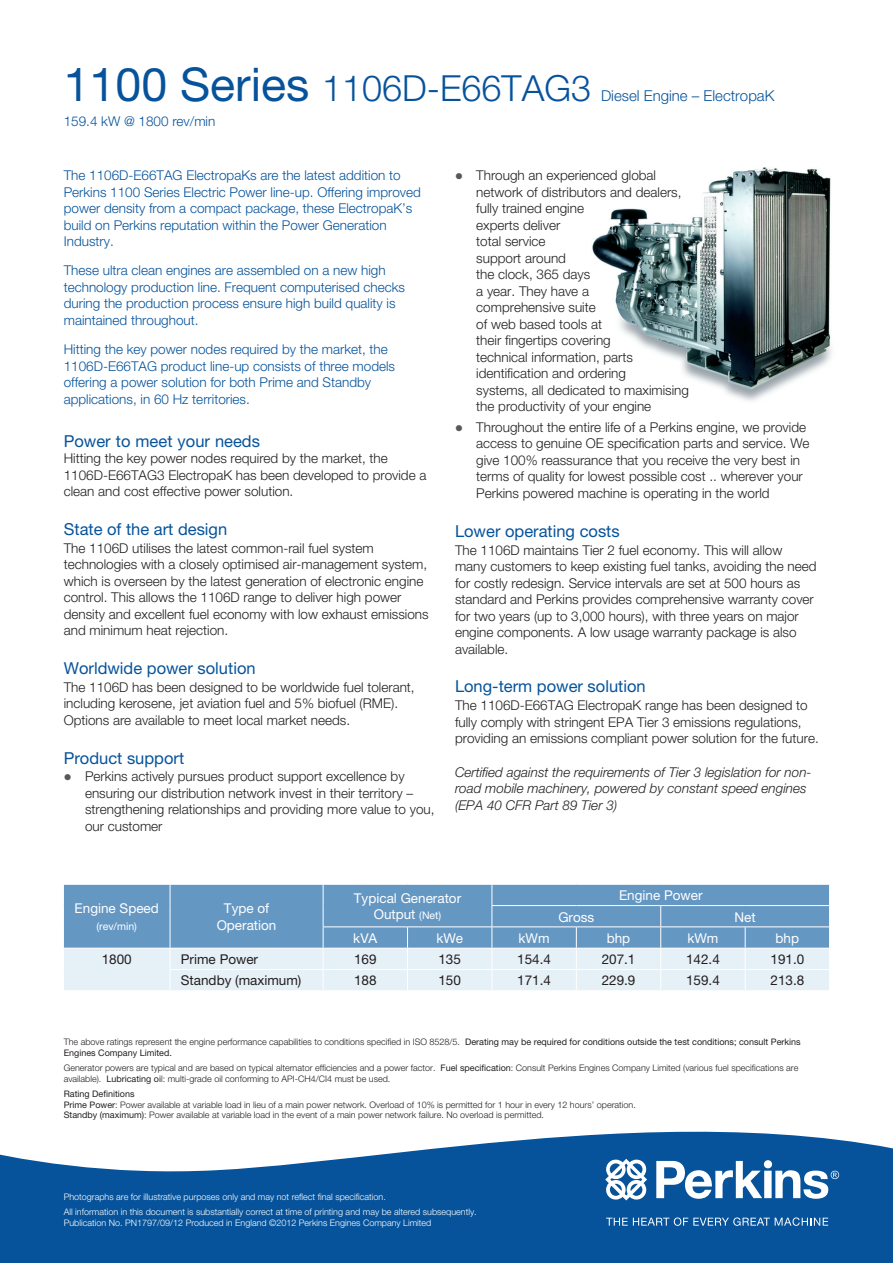
<style>
.page{position:relative;width:893px;height:1263px;background:#fff}
.page>*{position:absolute;margin:0;border:0;box-sizing:border-box;transform-origin:0 0}
.t1{font:300 36px "Helvetica Neue";color:#06539b}
.t2{font:16.5px "Helvetica Neue";color:#06539b}
.t3{font:300 15px "Helvetica Neue";color:#06539b}
.t4{font:300 13.5px/16.5px "Helvetica Neue";color:#231f20}
.t5{font:300 13.5px/16.5px "Helvetica Neue";color:#06539b}
.t6{font:italic 300 13.5px/16.5px "Helvetica Neue";color:#231f20}
.t7{font:13.5px/16.5px "Helvetica Neue";color:#fff;text-align:center}
.t8{font:13.5px "Helvetica Neue";color:#231f20}
.t9{font:10.5px "Helvetica Neue";color:#fff}
.t10{font:300 9px/10.8px "Helvetica Neue";color:#231f20}
.t11{font:300 9px/15px "Helvetica Neue";color:#fff}
.t12{font:9px/10.8px "Helvetica Neue";color:#231f20}
.s1{font-weight:400;font-size:46.5px}
.s2{color:#57585a}
.s3{font-size:10.5px}
.s4{font-weight:300}
.s5{font-weight:400}
</style>
<div class="page">
<svg style="left:0;top:1131px;width:893px;height:132px;fill:#06539b"></svg>
<svg style="left:606px;top:1217px;width:222px;height:9px;background:#4780b5"></svg>
<svg style="left:605px;top:1159px;width:42px;height:41px"></svg>
<svg style="left:656px;top:1160px;width:183px;height:39px"></svg>
<img style="left:592px;top:167px;width:240px;height:234px">
<svg style="left:63px;top:885px;width:767px;height:105px;background:#9bbcd9"></svg>
<h1 class="t1" style="left:64px;top:66px;width:529px"><span class="s1">1100 Series</span> 1106D-E66TAG3</h1>
<p class="t5" style="left:64px;top:112px;width:153px">159.4 kW @ 1800 rev/min</p>
<p class="t3" style="left:601px;top:86px;width:175px">Diesel Engine – ElectropaK</p>
<p class="t5" style="left:64px;top:167px;width:359px">The 1106D-E66TAG ElectropaKs are the latest addition to Perkins 1100 Series Electric Power line-up. Offering improved power density from a compact package, these ElectropaK’s build on Perkins reputation within the Power Generation Industry.</p>
<p class="t5" style="left:64px;top:262px;width:343px">These ultra clean engines are assembled on a new high technology production line. Frequent computerised checks during the production process ensure high build quality is maintained throughout.</p>
<p class="t5" style="left:64px;top:341px;width:333px">Hitting the key power nodes required by the market, the 1106D-E66TAG product line-up consists of three models offering a power solution for both Prime and Standby applications, in 60 Hz territories.</p>
<p class="t2" style="left:64px;top:431px;width:198px">Power to meet your needs</p>
<p class="t4" style="left:64px;top:450px;width:364px">Hitting the key power nodes required by the market, the<br>1106D-E66TAG3 ElectropaK has been developed to provide a clean and cost effective power solution.</p>
<p class="t2" style="left:64px;top:520px;width:165px">State of the art design</p>
<p class="t4" style="left:64px;top:540px;width:366px">The 1106D utilises the latest common-rail fuel system technologies with a closely optimised air-management system, which is overseen by the latest generation of electronic engine control. This allows the 1106D range to deliver high power density and excellent fuel economy with low exhaust emissions and minimum heat rejection.</p>
<p class="t2" style="left:64px;top:659px;width:193px">Worldwide power solution</p>
<p class="t4" style="left:64px;top:679px;width:352px">The 1106D has been designed to be worldwide fuel tolerant, including kerosene, jet aviation fuel and 5% biofuel (RME).<br>Options are available to meet local market needs.</p>
<p class="t2" style="left:64px;top:748px;width:122px">Product support</p>
<p class="t4" style="left:85px;top:768px;width:351px;text-indent:-21px"><span class="s2">●</span> Perkins actively pursues product support excellence by ensuring our distribution network invest in their territory – strengthening relationships and providing more value to you, our customer</p>
<p class="t4" style="left:476px;top:167px;width:214px;text-indent:-21px"><span class="s2">●</span> Through an experienced global network of distributors and dealers, fully trained engine<br>experts deliver<br>total service<br>support around<br>the clock, 365 days<br>a year. They have a<br>comprehensive suite<br>of web based tools at<br>their fingertips covering<br>technical information, parts identification and ordering<br>systems, all dedicated to maximising the productivity of your engine</p>
<p class="t4" style="left:476px;top:419px;width:335px;text-indent:-21px"><span class="s2">●</span> Throughout the entire life of a Perkins engine, we provide access to genuine OE specification parts and service. We give 100% reassurance that you receive the very best in terms of quality for lowest possible cost .. wherever your Perkins powered machine is operating in the world</p>
<p class="t2" style="left:455px;top:521px;width:166px">Lower operating costs</p>
<p class="t4" style="left:455px;top:541px;width:363px">The 1106D maintains Tier 2 fuel economy. This will allow many customers to keep existing fuel tanks, avoiding the need for costly redesign. Service intervals are set at 500 hours as standard and Perkins provides comprehensive warranty cover for two years (up to 3,000 hours), with three years on major engine components. A low usage warranty package is also available.</p>
<p class="t2" style="left:455px;top:677px;width:192px">Long-term power solution</p>
<p class="t4" style="left:455px;top:697px;width:365px">The 1106D-E66TAG ElectropaK range has been designed to fully comply with stringent EPA Tier 3 emissions regulations, providing an emissions compliant power solution for the future.</p>
<p class="t6" style="left:455px;top:763px;width:358px">Certified against the requirements of Tier 3 legislation for non&shy;road mobile machinery, powered by constant speed engines (EPA 40 CFR Part 89 Tier 3)</p>
<p class="t7" style="left:75px;top:900px;width:86px">Engine Speed</p>
<p class="t9" style="left:96px;top:920px;width:42px">(rev/min)</p>
<p class="t7" style="left:217px;top:900px;width:61px">Type of<br>Operation</p>
<p class="t7" style="left:354px;top:889px;width:109px">Typical Generator<br>Output <span class="s3">(Net)</span></p>
<p class="t7" style="left:619px;top:887px;width:85px">Engine Power</p>
<p class="t7" style="left:558px;top:908px;width:37px">Gross</p>
<p class="t7" style="left:734px;top:908px;width:23px">Net</p>
<p class="t7" style="left:353px;top:929px;width:26px">kVA</p>
<p class="t7" style="left:436px;top:929px;width:28px">kWe</p>
<p class="t7" style="left:519px;top:929px;width:33px">kWm</p>
<p class="t7" style="left:607px;top:929px;width:25px">bhp</p>
<p class="t7" style="left:687px;top:929px;width:33px">kWm</p>
<p class="t7" style="left:776px;top:929px;width:25px">bhp</p>
<p class="t8" style="left:102px;top:951px;width:32px">1800</p>
<p class="t8" style="left:181px;top:951px;width:79px">Prime Power</p>
<p class="t8" style="left:354px;top:951px;width:24px">169</p>
<p class="t8" style="left:438px;top:951px;width:24px">135</p>
<p class="t8" style="left:517px;top:951px;width:35px">154.4</p>
<p class="t8" style="left:602px;top:951px;width:35px">207.1</p>
<p class="t8" style="left:686px;top:951px;width:35px">142.4</p>
<p class="t8" style="left:770px;top:951px;width:35px">191.0</p>
<p class="t8" style="left:181px;top:972px;width:122px">Standby (maximum)</p>
<p class="t8" style="left:354px;top:972px;width:24px">188</p>
<p class="t8" style="left:438px;top:972px;width:24px">150</p>
<p class="t8" style="left:517px;top:972px;width:35px">171.4</p>
<p class="t8" style="left:602px;top:972px;width:35px">229.9</p>
<p class="t8" style="left:686px;top:972px;width:35px">159.4</p>
<p class="t8" style="left:770px;top:972px;width:35px">213.8</p>
<p class="t12" style="left:64px;top:1036px;width:738px"><span class="s4">The above ratings represent the engine performance capabilities to conditions specified in ISO 8528/5.</span> Derating may be required for conditions outside the test conditions; consult Perkins<br>Engines Company Limited.</p>
<p class="t10" style="left:64px;top:1062px;width:736px">Generator powers are typical and are based on typical alternator efficiencies and a power factor. <span class="s5">Fuel specification</span>: Consult Perkins Engines Company Limited (various fuel specifications are available). <span class="s5">Lubricating oi</span>l: multi-grade oil conforming to API-CH4/CI4 must be used.</p>
<p class="t10" style="left:64px;top:1088px;width:574px"><span class="s5">Rating Definitions<br>Prime Power</span>: Power available at variable load in lieu of a main power network. Overload of 10% is permitted for 1 hour in every 12 hours’ operation.<br><span class="s5">Standby (maximum)</span>: Power available at variable load in the event of a main power network failure. No overload is permitted.</p>
<p class="t11" style="left:64px;top:1189px;width:414px">Photographs are for illustrative purposes only and may not reflect final specification.<br>All information in this document is substantially correct at time of printing and may be altered subsequently.</p>
<p class="t11" style="left:64px;top:1215px;width:369px">Publication No. PN1797/09/12 Produced in England ©2012 Perkins Engines Company Limited</p>
</div>
